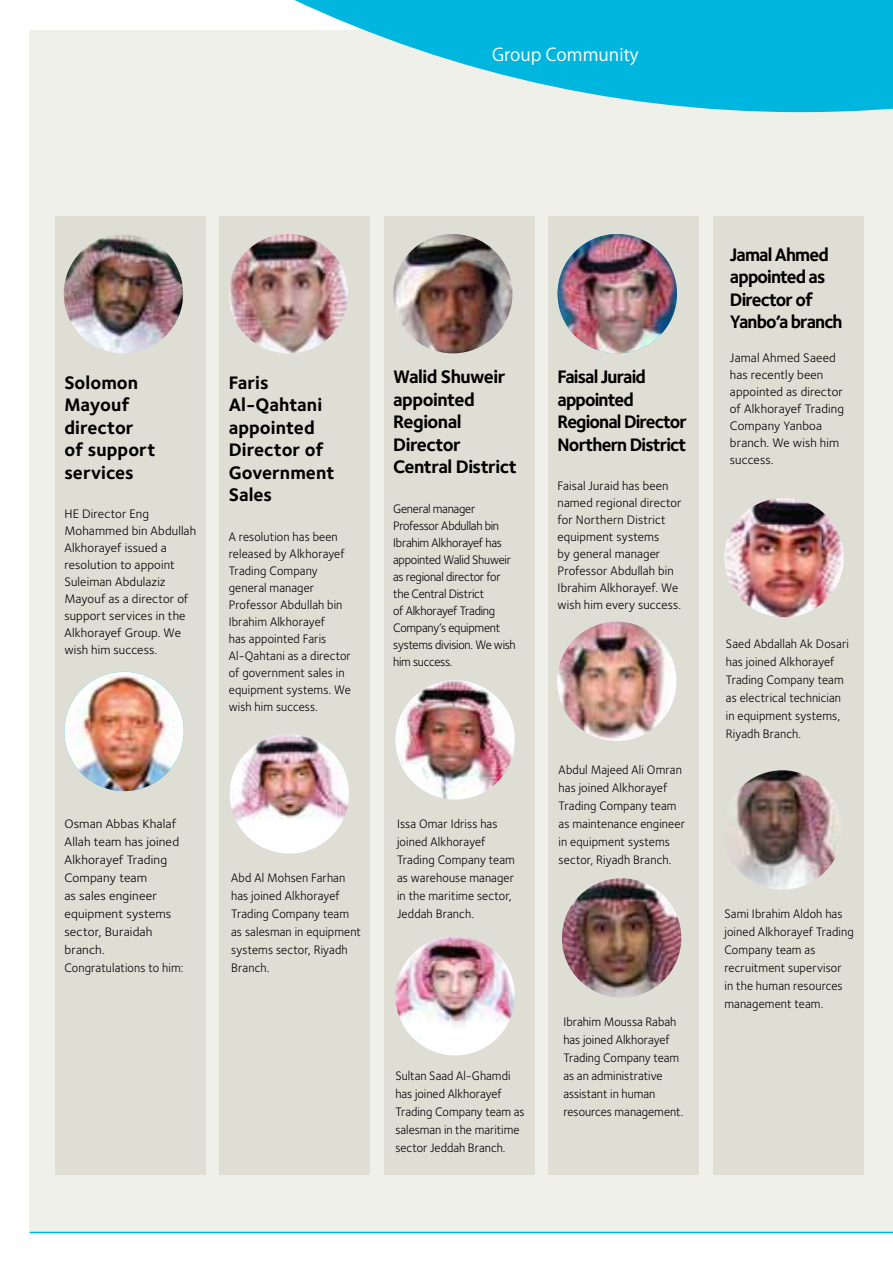
<style>
.page{position:relative;width:893px;height:1263px;background:#fff}
.page>*{position:absolute;margin:0;border:0;box-sizing:border-box;transform-origin:0 0}
.t1{font:700 18.75px/22.5px "Foundry Sterling";letter-spacing:-.03em;color:#000}
.t2{font:700 18.75px/22.5px "Foundry Sterling";color:#000}
.t3{font:700 18.75px/22.5px "Foundry Sterling";letter-spacing:-.05em;color:#000}
.t4{font:17.55px "Koz Go Pr 6 N";color:#fff}
.t5{font:12.75px/18px "Foundry Sterling";letter-spacing:.01em;color:#000;scale:.96 1}
.t6{font:12.75px/17px "Foundry Sterling";letter-spacing:.01em;color:#000}
.t7{font:12.75px/17px "Foundry Sterling";letter-spacing:-.02em;color:#000;scale:.96 1}
</style>
<div class="page">
<div style="left:30px;top:30px;width:863px;height:1203px;background:#f0f0eb"></div>
<svg style="left:294px;top:0;width:599px;height:112px;fill:#00b6de"></svg>
<div style="left:55px;top:216px;width:151px;height:958px;background:#deded5"></div>
<div style="left:220px;top:216px;width:150px;height:958px;background:#deded5"></div>
<div style="left:384px;top:216px;width:150px;height:958px;background:#deded5"></div>
<div style="left:548px;top:216px;width:151px;height:958px;background:#deded5"></div>
<div style="left:713px;top:216px;width:150px;height:958px;background:#deded5"></div>
<img style="left:64px;top:234px;width:119px;height:119px;border-radius:60px">
<img style="left:229px;top:234px;width:119px;height:119px;border-radius:60px">
<img style="left:395px;top:680px;width:120px;height:120px;border-radius:60px">
<img style="left:562px;top:878px;width:119px;height:120px;border-radius:60px">
<img style="left:557px;top:622px;width:119px;height:119px;border-radius:60px">
<img style="left:724px;top:498px;width:120px;height:119px;border-radius:60px">
<img style="left:734px;top:770px;width:104px;height:120px">
<img style="left:393px;top:234px;width:120px;height:119px;border-radius:60px">
<img style="left:558px;top:234px;width:119px;height:119px;border-radius:60px">
<img style="left:230px;top:734px;width:119px;height:120px;border-radius:60px">
<hr style="left:30px;top:1232px;width:863px;height:1px;background:#00b6de">
<img style="left:64px;top:672px;width:120px;height:119px;border-radius:60px">
<img style="left:395px;top:936px;width:120px;height:119px;border-radius:60px">
<h2 class="t4" style="left:492px;top:45px;width:148px">Group Community</h2>
<h1 class="t2" style="left:64px;top:371px;width:93px">Solomon<br>Mayouf director of support services</h1>
<p class="t6" style="left:64px;top:505px;width:133px">HE Director Eng<br>Mohammed bin Abdullah<br>Alkhorayef issued a resolution to appoint<br>Suleiman Abdulaziz<br>Mayouf as a director of support services in the<br>Alkhorayef Group. We wish him success.</p>
<h1 class="t2" style="left:229px;top:371px;width:107px">Faris<br>Al-Qahtani appointed<br>Director of<br>Government<br>Sales</h1>
<p class="t5" style="left:229px;top:528px;width:129px;line-height:17px">A resolution has been released by Alkhorayef<br>Trading Company general manager<br>Professor Abdullah bin<br>Ibrahim Alkhorayef<br>has appointed Faris<br>Al-Qahtani as a director of government sales in equipment systems. We wish him success.</p>
<h1 class="t1" style="left:393px;top:365px;width:125px">Walid Shuweir appointed<br>Regional<br>Director<br>Central District</h1>
<p class="t7" style="left:393px;top:500px;width:129px">General manager<br>Professor Abdullah bin<br>Ibrahim Alkhorayef has appointed Walid Shuweir as regional director for the Central District<br>of Alkhorayef Trading<br>Company’s equipment systems division. We wish him success.</p>
<p class="t6" style="left:64px;top:815px;width:120px;line-height:18px">Osman Abbas Khalaf<br>Allah team has joined<br>Alkhorayef Trading<br>Company team<br>as sales engineer equipment systems sector, Buraidah branch.<br>Congratulations to him:</p>
<p class="t5" style="left:231px;top:869px;width:137px">Abd Al Mohsen Farhan has joined Alkhorayef<br>Trading Company team as salesman in equipment systems sector, Riyadh<br>Branch.</p>
<p class="t5" style="left:397px;top:815px;width:124px">Issa Omar Idriss has joined Alkhorayef<br>Trading Company team as warehouse manager in the maritime sector,<br>Jeddah Branch.</p>
<p class="t5" style="left:395px;top:1067px;width:136px">Sultan Saad Al-Ghamdi has joined Alkhorayef<br>Trading Company team as salesman in the maritime sector Jeddah Branch.</p>
<h1 class="t3" style="left:558px;top:365px;width:131px">Faisal Juraid appointed<br>Regional Director<br>Northern District</h1>
<p class="t6" style="left:558px;top:477px;width:126px">Faisal Juraid has been named regional director for Northern District equipment systems<br>by general manager<br>Professor Abdullah bin<br>Ibrahim Alkhorayef. We wish him every success.</p>
<p class="t5" style="left:559px;top:761px;width:133px">Abdul Majeed Ali Omran has joined Alkhorayef<br>Trading Company team as maintenance engineer in equipment systems sector, Riyadh Branch.</p>
<p class="t5" style="left:563px;top:1013px;width:126px">Ibrahim Moussa Rabah has joined Alkhorayef<br>Trading Company team as an administrative assistant in human resources management.</p>
<h1 class="t1" style="left:730px;top:243px;width:114px">Jamal Ahmed appointed as<br>Director of<br>Yanbo’a branch</h1>
<p class="t6" style="left:730px;top:349px;width:116px">Jamal Ahmed Saeed has recently been appointed as director of Alkhorayef Trading<br>Company Yanboa branch. We wish him success.</p>
<p class="t5" style="left:726px;top:635px;width:130px">Saed Abdallah Ak Dosari has joined Alkhorayef<br>Trading Company team as electrical technician in equipment systems,<br>Riyadh Branch.</p>
<p class="t5" style="left:724px;top:905px;width:136px">Sami Ibrahim Aldoh has joined Alkhorayef Trading<br>Company team as recruitment supervisor<br>in the human resources management team.</p>
</div>
